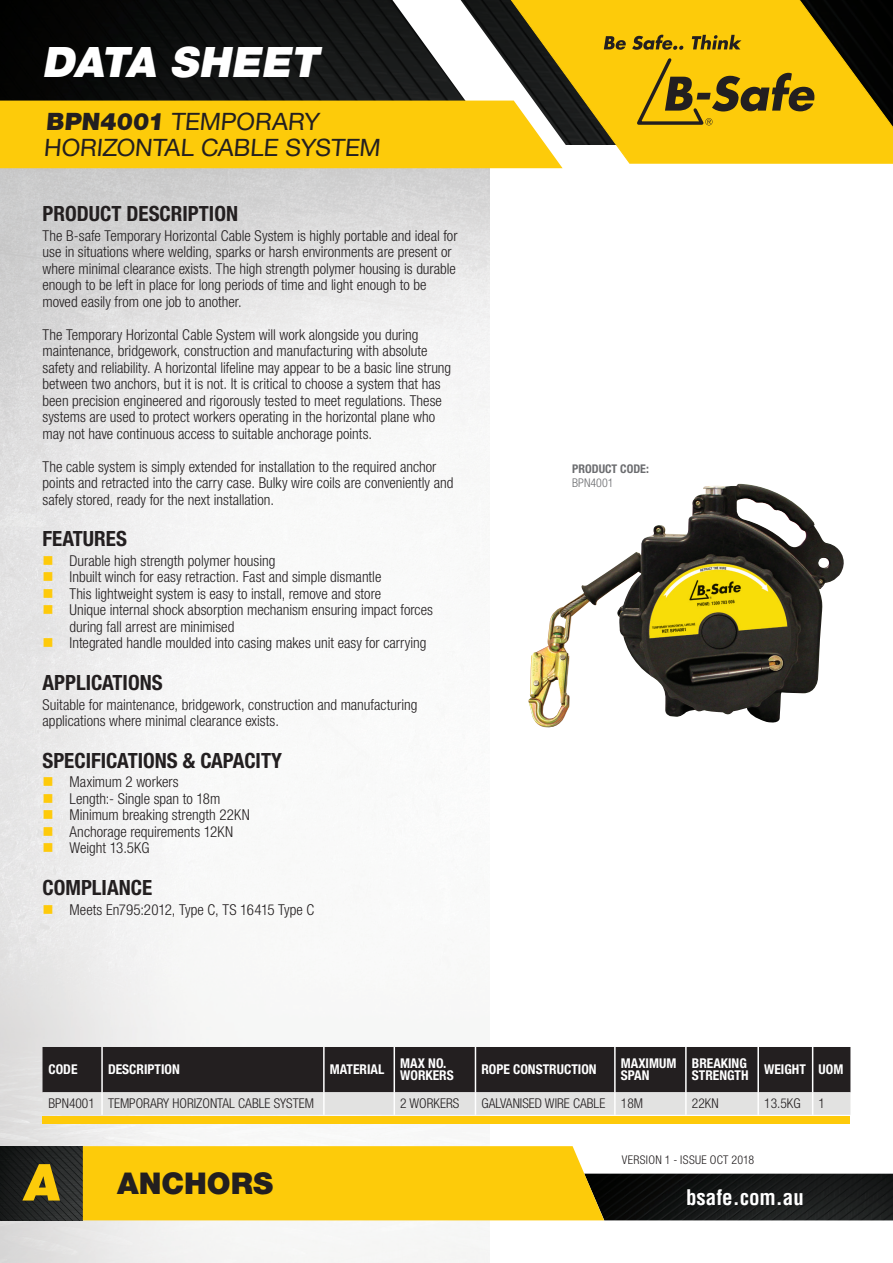
<style>
.page{position:relative;width:893px;height:1263px;background:#fff}
.page>*{position:absolute;margin:0;border:0;box-sizing:border-box;transform-origin:0 0}
.t1{font:italic 900 42px "Helvetica Neue LT Std";color:#fff}
.t2{font:900 30px "Helvetica Neue LT Std";color:#231f20}
.t3{font:24px/25.5px "Helvetica Neue LT Std";color:#231f20}
.t4{font:700 condensed 21px "Helvetica Neue LT Std";color:#231f20}
.t5{font:700 condensed 21px "Helvetica LT Std";color:#fff}
.t6{font:300 condensed 15px/16.5px "Helvetica Neue LT Std";color:#231f20}
.t7{font:700 condensed 13.5px/12px "Helvetica Neue LT Std";color:#fff}
.t8{font:300 condensed 13.5px "Helvetica Neue LT Std";color:#231f20}
.t9{font:300 condensed 12px "Helvetica Neue LT Std";letter-spacing:.025em;color:#231f20}
.t10{font:700 condensed 12px "Helvetica Neue LT Std";color:#6c6d70}
.t11{font:300 condensed 12px "Helvetica Neue LT Std";color:#6c6d70}
.s1{font-weight:900}
.s2{font-size:51px;color:#fdcb0a}
</style>
<div class="page">
<img style="left:0;top:168px;width:489px;height:1095px">
<svg style="left:575px;top:0;width:318px;height:164px;background:#cba50f"></svg>
<svg style="left:604px;top:36px;width:22px;height:14px"></svg>
<svg style="left:632px;top:35px;width:183px;height:91px;background:#cba30e"></svg>
<svg style="left:0;top:0;width:575px;height:168px;background:#836f21"></svg>
<img style="left:604px;top:1173px;width:289px;height:47px">
<img style="left:0;top:1146px;width:83px;height:74px">
<div style="left:83px;top:1146px;width:521px;height:74px;background:#fdcb0a"></div>
<div style="left:43px;top:1116px;width:807px;height:8px;background:#feca0a"></div>
<svg style="left:43px;top:1047px;width:807px;height:68px;background:#646162"></svg>
<hr style="left:101px;top:1047px;width:2px;height:45px;background:#fff">
<hr style="left:323px;top:1047px;width:2px;height:45px;background:#fff">
<hr style="left:394px;top:1047px;width:1px;height:45px;background:#fff">
<hr style="left:475px;top:1047px;width:1px;height:45px;background:#fff">
<hr style="left:614px;top:1047px;width:2px;height:45px;background:#fff">
<hr style="left:685px;top:1047px;width:2px;height:45px;background:#fff">
<hr style="left:757px;top:1047px;width:2px;height:45px;background:#fff">
<hr style="left:812px;top:1047px;width:1px;height:45px;background:#fff">
<img style="left:528px;top:484px;width:316px;height:244px">
<svg style="left:44px;top:556px;width:8px;height:9px"></svg>
<svg style="left:44px;top:573px;width:8px;height:8px"></svg>
<svg style="left:44px;top:589px;width:8px;height:9px"></svg>
<svg style="left:44px;top:606px;width:8px;height:8px"></svg>
<svg style="left:44px;top:639px;width:8px;height:8px"></svg>
<svg style="left:44px;top:777px;width:8px;height:9px"></svg>
<svg style="left:44px;top:794px;width:8px;height:9px"></svg>
<svg style="left:44px;top:810px;width:8px;height:9px"></svg>
<svg style="left:44px;top:827px;width:8px;height:9px"></svg>
<svg style="left:44px;top:843px;width:8px;height:9px"></svg>
<svg style="left:44px;top:905px;width:8px;height:8px"></svg>
<h1 class="t1" style="left:42px;top:37px;width:286px">DATA SHEET</h1>
<h3 class="t3" style="left:44px;top:109px;width:340px"><span class="s1">BPN4001</span> TEMPORARY<br>HORIZONTAL CABLE SYSTEM</h3>
<h3 class="t4" style="left:43px;top:201px;width:197px">PRODUCT DESCRIPTION</h3>
<p class="t6" style="left:43px;top:227px;width:417px">The B-safe Temporary Horizontal Cable System is highly portable and ideal for use in situations where welding, sparks or harsh environments are present or where minimal clearance exists. The high strength polymer housing is durable enough to be left in place for long periods of time and light enough to be moved easily from one job to another.</p>
<p class="t6" style="left:43px;top:326px;width:410px">The Temporary Horizontal Cable System will work alongside you during maintenance, bridgework, construction and manufacturing with absolute safety and reliability. A horizontal lifeline may appear to be a basic line strung between two anchors, but it is not. It is critical to choose a system that has been precision engineered and rigorously tested to meet regulations. These systems are used to protect workers operating in the horizontal plane who may not have continuous access to suitable anchorage points.</p>
<p class="t6" style="left:43px;top:458px;width:412px">The cable system is simply extended for installation to the required anchor points and retracted into the carry case. Bulky wire coils are conveniently and safely stored, ready for the next installation.</p>
<h3 class="t4" style="left:43px;top:526px;width:86px">FEATURES</h3>
<p class="t6" style="left:70px;top:552px;width:365px">Durable high strength polymer housing<br>Inbuilt winch for easy retraction. Fast and simple dismantle<br>This lightweight system is easy to install, remove and store<br>Unique internal shock absorption mechanism ensuring impact forces during fall arrest are minimised<br>Integrated handle moulded into casing makes unit easy for carrying</p>
<h3 class="t4" style="left:43px;top:670px;width:122px">APPLICATIONS</h3>
<p class="t6" style="left:43px;top:696px;width:376px">Suitable for maintenance, bridgework, construction and manufacturing applications where minimal clearance exists.</p>
<h3 class="t4" style="left:43px;top:748px;width:241px">SPECIFICATIONS &amp; CAPACITY</h3>
<p class="t6" style="left:70px;top:774px;width:182px">Maximum 2 workers<br>Length:- Single span to 18m<br>Minimum breaking strength 22KN<br>Anchorage requirements 12KN<br>Weight 13.5KG</p>
<h3 class="t4" style="left:43px;top:875px;width:111px">COMPLIANCE</h3>
<p class="t6" style="left:70px;top:901px;width:246px">Meets En795:2012, Type C, TS 16415 Type C</p>
<p class="t10" style="left:572px;top:461px;width:78px">PRODUCT CODE:</p>
<p class="t11" style="left:572px;top:476px;width:43px">BPN4001</p>
<p class="t7" style="left:49px;top:1063px;width:30px">CODE</p>
<p class="t7" style="left:108px;top:1063px;width:73px">DESCRIPTION</p>
<p class="t7" style="left:330px;top:1063px;width:118px">MATERIAL MAX NO.</p>
<p class="t7" style="left:400px;top:1069px;width:55px">WORKERS</p>
<p class="t7" style="left:481px;top:1063px;width:117px">ROPE CONSTRUCTION</p>
<p class="t7" style="left:621px;top:1057px;width:57px">MAXIMUM<br>SPAN</p>
<p class="t7" style="left:692px;top:1057px;width:56px">BREAKING</p>
<p class="t7" style="left:692px;top:1063px;width:153px">STRENGTH WEIGHT UOM</p>
<p class="t8" style="left:49px;top:1096px;width:267px">BPN4001 TEMPORARY HORIZONTAL CABLE SYSTEM</p>
<p class="t8" style="left:400px;top:1096px;width:60px">2 WORKERS</p>
<p class="t8" style="left:481px;top:1096px;width:163px">GALVANISED WIRE CABLE 18M</p>
<p class="t8" style="left:692px;top:1096px;width:28px">22KN</p>
<p class="t8" style="left:764px;top:1096px;width:38px">13.5KG</p>
<p class="t8" style="left:819px;top:1096px;width:8px">1</p>
<h2 class="t2" style="left:23px;top:1165px;width:252px"><span class="s2">A</span> ANCHORS</h2>
<p class="t9" style="left:622px;top:1153px;width:134px">VERSION 1 - ISSUE OCT 2018</p>
<h3 class="t5" style="left:686px;top:1184px;width:119px">bsafe.com.au</h3>
</div>
